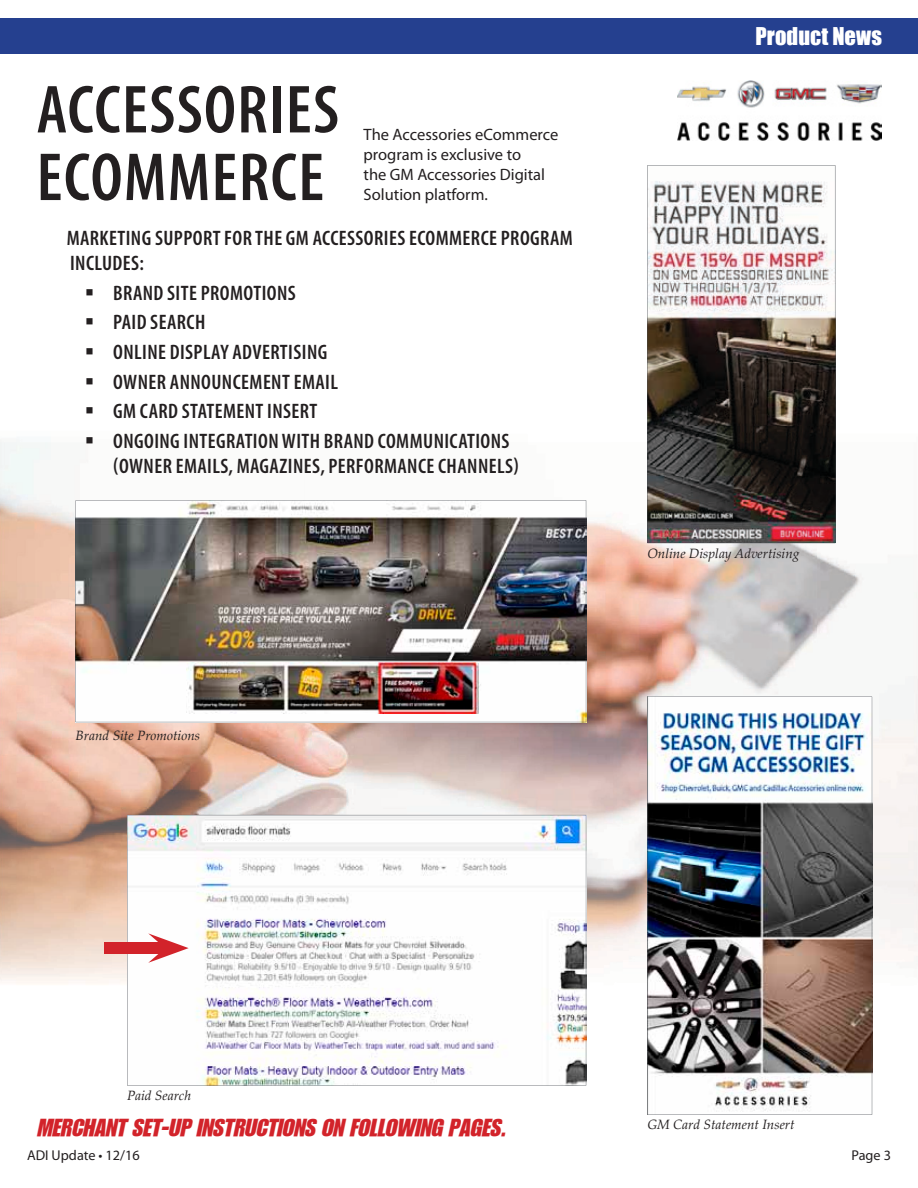
<style>
.page{position:relative;width:918px;height:1188px;background:#fff}
.page>*{position:absolute;margin:0;border:0;box-sizing:border-box;transform-origin:0 0}
.t1{font:600 condensed 68.55px/67.7px "Myriad Pro";letter-spacing:.02em;color:#231f20}
.t2{font:24px "GENUINE Italic";color:#d2232a}
.t3{font:22.5px "Impact";letter-spacing:.005em;color:#fff}
.t4{font:600 condensed 21px/25.2px "Myriad Pro";letter-spacing:.02em;color:#231f20}
.t5{font:16.5px/19.8px "Myriad Pro";color:#231f20}
.t6{font:14.25px "Myriad Pro";color:#231f20}
.t7{font:italic 13.5px "Palatino Linotype";color:#231f20}
</style>
<div class="page">
<img style="left:0;top:440px;width:663px;height:546px">
<img style="left:816px;top:427px;width:102px;height:559px">
<img style="left:663px;top:543px;width:153px;height:154px">
<img style="left:678px;top:81px;width:204px;height:59px">
<svg style="left:127px;top:815px;width:459px;height:271px"></svg>
<img style="left:76px;top:500px;width:510px;height:222px">
<div style="left:104px;top:942px;width:61px;height:12px;background:#d2232a"></div>
<svg style="left:148px;top:933px;width:41px;height:30px"></svg>
<img style="left:647px;top:165px;width:188px;height:378px">
<img style="left:647px;top:697px;width:225px;height:418px">
<div style="left:0;top:19px;width:918px;height:35px;background:#25408f"></div>
<h1 class="t1" style="left:37px;top:75px;width:304px">ACCESSORIES<br>ECOMMERCE</h1>
<p class="t4" style="left:67px;top:225px;width:508px">MARKETING SUPPORT FOR THE GM ACCESSORIES ECOMMERCE PROGRAM<br>INCLUDES:</p>
<p class="t4" style="left:85px;top:280px;width:213px">▪ BRAND SITE PROMOTIONS</p>
<p class="t4" style="left:85px;top:309px;width:122px">▪ PAID SEARCH</p>
<p class="t4" style="left:85px;top:339px;width:244px">▪ ONLINE DISPLAY ADVERTISING</p>
<p class="t4" style="left:85px;top:369px;width:255px">▪ OWNER ANNOUNCEMENT EMAIL</p>
<p class="t4" style="left:85px;top:398px;width:234px">▪ GM CARD STATEMENT INSERT</p>
<p class="t4" style="left:113px;top:428px;width:407px;text-indent:-29px">▪ ONGOING INTEGRATION WITH BRAND COMMUNICATIONS (OWNER EMAILS, MAGAZINES, PERFORMANCE CHANNELS)</p>
<p class="t5" style="left:364px;top:124px;width:196px">The Accessories eCommerce program is exclusive to<br>the GM Accessories Digital<br>Solution platform.</p>
<p class="t7" style="left:76px;top:725px;width:126px">Brand Site Promotions</p>
<p class="t3" style="left:755px;top:19px;width:128px">Product News</p>
<p class="t7" style="left:647px;top:544px;width:154px">Online Display Advertising</p>
<p class="t7" style="left:127px;top:1086px;width:65px">Paid Search</p>
<p class="t2" style="left:36px;top:1113px;width:471px">MERCHANT SET-UP INSTRUCTIONS ON FOLLOWING PAGES.</p>
<p class="t7" style="left:647px;top:1115px;width:149px">GM Card Statement Insert</p>
<p class="t6" style="left:27px;top:1146px;width:114px">ADI Update • 12/16</p>
<p class="t6" style="left:851px;top:1146px;width:41px">Page 3</p>
</div>
